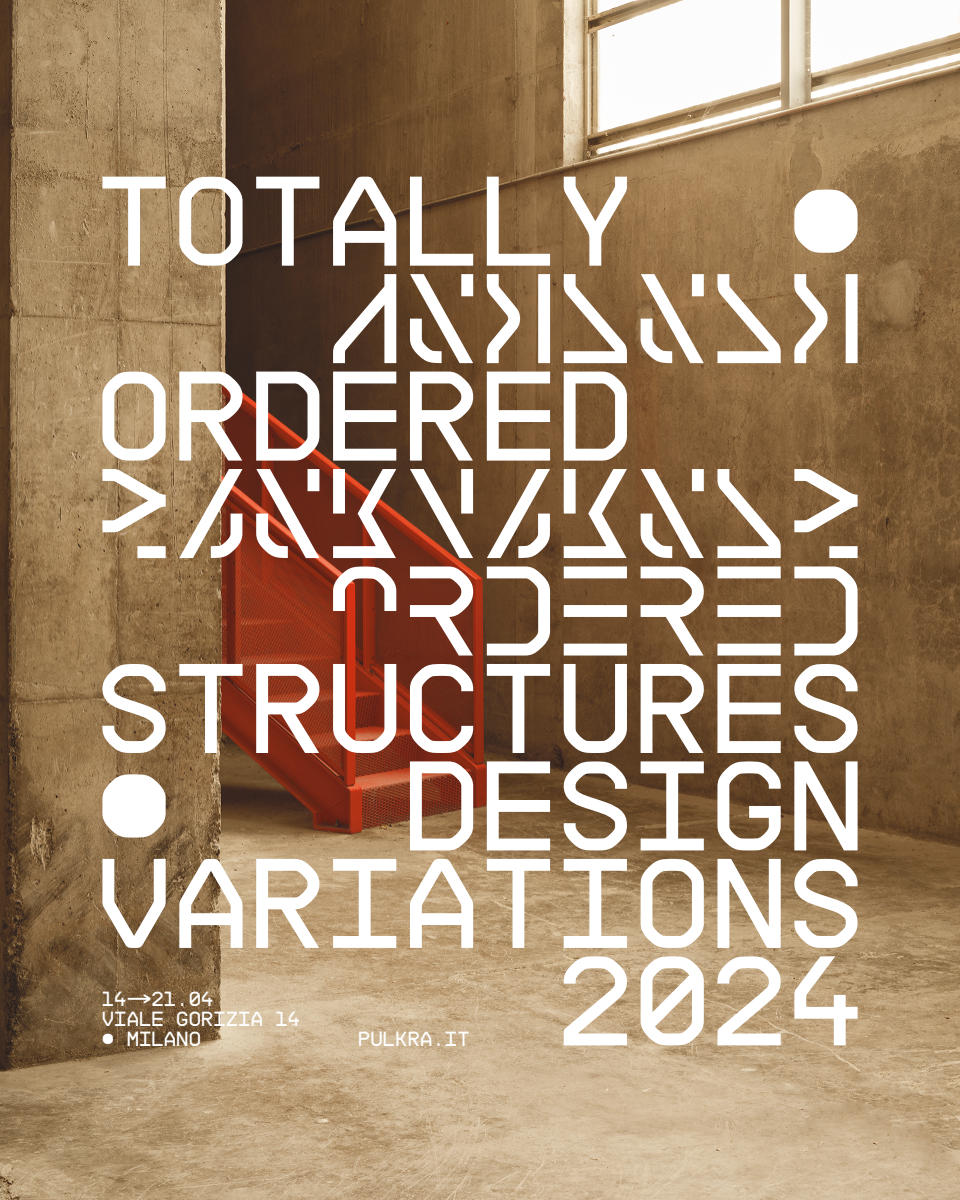
<style>
.page{position:relative;width:960px;height:1200px;background:#fff}
.page>*{position:absolute;margin:0;border:0;box-sizing:border-box;transform-origin:0 0}
.t1{font:124px/97.5px "Pulkra Standard";color:#fff;text-align:right}
.t2{font:124px "Pulkra Abstract";color:#fff}
.t3{font:124px "Pulkra Minimal";color:#fff}
.t4{font:20px/20px "Pulkra Standard";color:#fff}
</style>
<div class="page">
<img style="left:0;top:0;width:960px;height:1200px">
<p class="t1" style="left:96px;top:175px;width:770px">TOTALLY •</p>
<p class="t2" style="left:326px;top:235px;width:540px">ORDERED</p>
<p class="t1" style="left:96px;top:370px;width:540px">ORDERED</p>
<p class="t2" style="left:96px;top:430px;width:770px">STRUCTURES</p>
<p class="t3" style="left:326px;top:528px;width:540px">ORDERED</p>
<p class="t1" style="left:96px;top:662px;width:770px">STRUCTURES</p>
<p class="t1" style="left:96px;top:759px;width:770px">• DESIGN<br>VARIATIONS<br>2024</p>
<p class="t4" style="left:102px;top:989px;width:200px">14→21.04<br>VIALE GORIZIA 14</p>
<p class="t4" style="left:102px;top:1029px;width:101px">• MILANO</p>
<p class="t4" style="left:358px;top:1029px;width:113px">PULKRA.IT</p>
</div>
